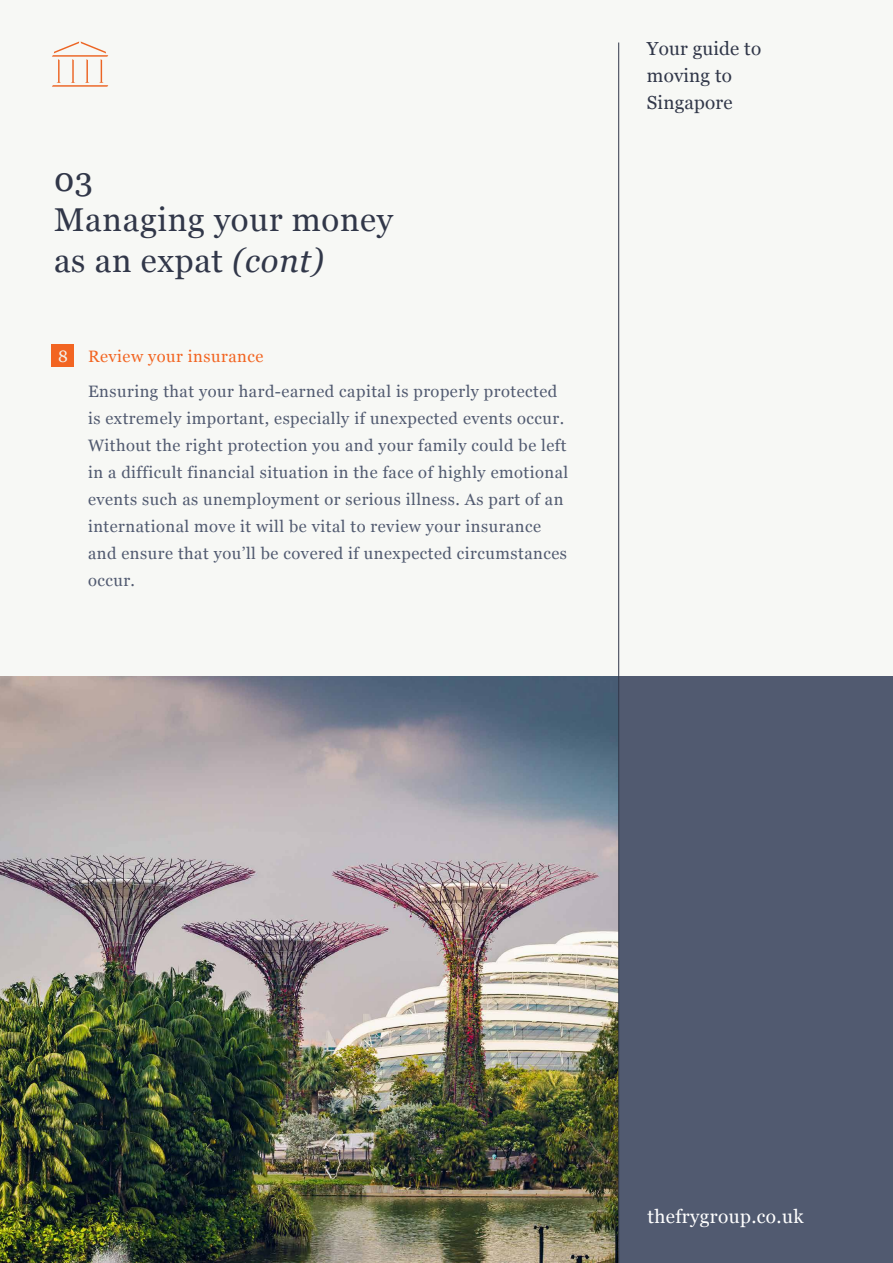
<style>
.page{position:relative;width:893px;height:1263px;background:#f7f8f5}
.page>*{position:absolute;margin:0;border:0;box-sizing:border-box;transform-origin:0 0}
.t1{font:33px/40.5px "Georgia";letter-spacing:.02em;color:#313749}
.t2{font:19.05px "Georgia";letter-spacing:.02em;color:#fff}
.t3{font:18.9px/27px "Georgia";letter-spacing:.01em;color:#313749}
.t4{font:16.5px/27px "Georgia";letter-spacing:.03em;color:#515a70}
.s1{font-style:italic}
.s2{color:#f2f3ee}
.s3{color:#f26522}
</style>
<div class="page">
<div style="left:51px;top:344px;width:22px;height:23px;background:#f26522"></div>
<div style="left:618px;top:676px;width:275px;height:587px;background:#515a70"></div>
<img style="left:0;top:676px;width:618px;height:587px">
<svg style="left:52px;top:41px;width:56px;height:46px"></svg>
<hr style="left:618px;top:43px;width:1px;height:1220px;background:#313749">
<h1 class="t1" style="left:54px;top:158px;width:340px">03<br>Managing your money as an expat <span class="s1">(cont)</span></h1>
<p class="t4" style="left:88px;top:337px;width:471px;line-height:35.5px;text-indent:-30px"><span class="s2">8</span> <span class="s3">Review your insurance<br></span>Ensuring that your hard-earned capital is properly protected</p>
<p class="t4" style="left:88px;top:404px;width:482px">is extremely important, especially if unexpected events occur.<br>Without the right protection you and your family could be left in a difficult financial situation in the face of highly emotional events such as unemployment or serious illness. As part of an international move it will be vital to review your insurance and ensure that you’ll be covered if unexpected circumstances occur.</p>
<p class="t3" style="left:647px;top:34px;width:116px">Your guide to moving to<br>Singapore</p>
<p class="t2" style="left:647px;top:1203px;width:158px">thefrygroup.co.uk</p>
</div>
